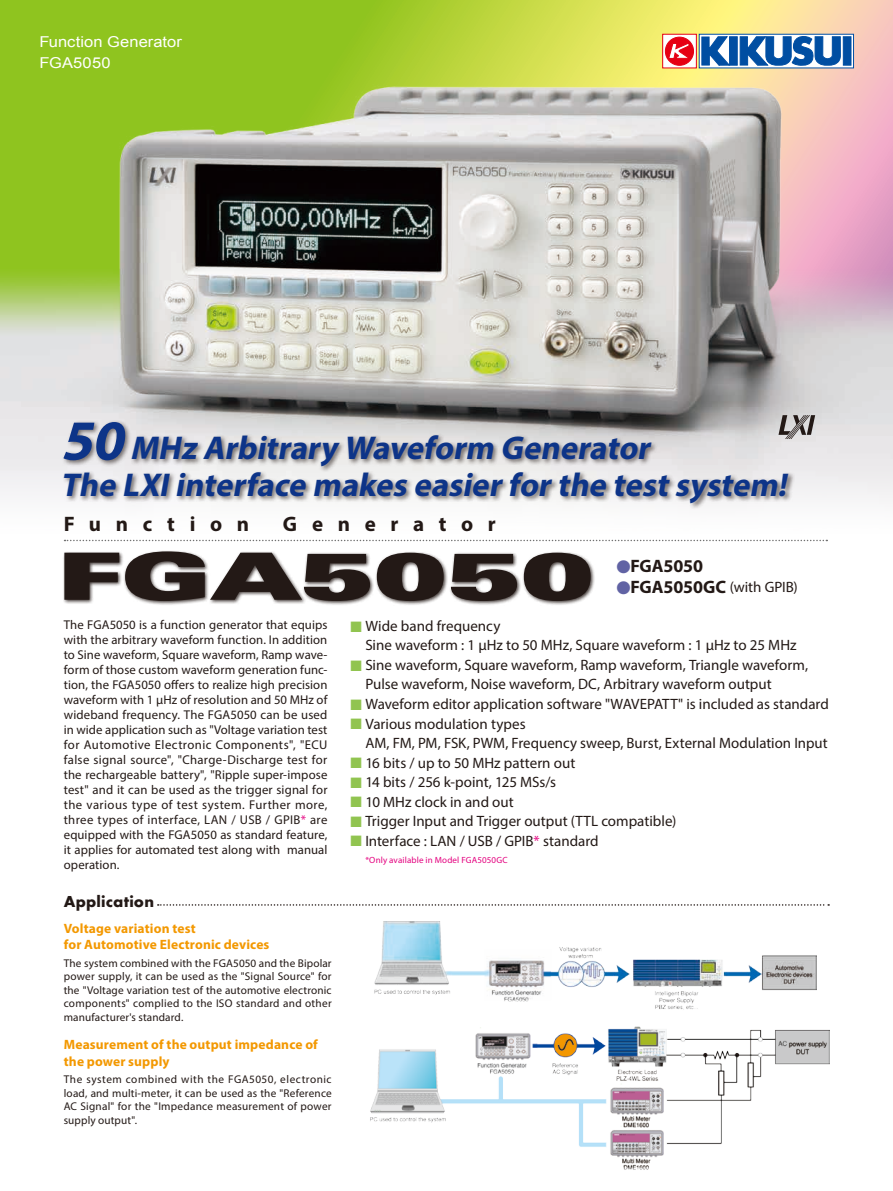
<style>
.page{position:relative;width:893px;height:1191px;background:#fff}
.page>*{position:absolute;margin:0;border:0;box-sizing:border-box;transform-origin:0 0}
.t1{font:900 expanded 65.25px "Univers";color:#231916;scale:1.27 1}
.t2{font:italic 700 57px "Myriad Pro";color:#0d3488}
.t3{font:italic 700 33px "Myriad Pro";color:#0d3488}
.t4{font:700 21px "Myriad Pro";letter-spacing:.7em;color:#231916}
.t5{font:700 18px "Myriad Pro";letter-spacing:-.005em;color:#231916}
.t6{font:700 16.5px "Futura T";letter-spacing:.01em;color:#231916}
.t7{font:15px/19.5px "Myriad Pro";color:#231916}
.t8{font:15px/21px "Arial";letter-spacing:.005em;color:#fff;scale:1.1 1}
.t9{font:700 13.5px/16.5px "Myriad Pro";letter-spacing:.01em;color:#f39800}
.t10{font:12.75px/15px "Myriad Pro";letter-spacing:.01em;color:#231916}
.t11{font:11.25px/13.5px "Myriad Pro";letter-spacing:.02em;color:#231916;text-align:justify}
.t12{font:9px "Myriad Pro";letter-spacing:.02em;color:#e4007f}
.s1{color:#6163a4}
.s2{color:#e4007f}
.s3{color:#91c450}
</style>
<div class="page">
<img style="left:0;top:0;width:893px;height:542px">
<img style="left:370px;top:1026px;width:459px;height:144px">
<svg style="left:664px;top:36px;width:31px;height:30px"></svg>
<div style="left:662px;top:34px;width:35px;height:34px;border:1px solid #e60013"></div>
<svg style="left:701px;top:36px;width:151px;height:30px"></svg>
<div style="left:665px;top:37px;width:28px;height:28px;background:#e60013;border-radius:50%"></div>
<div style="left:665px;top:37px;width:29px;height:28px;border:1px solid #e60013;border-radius:50%"></div>
<svg style="left:669px;top:43px;width:20px;height:16px"></svg>
<div style="left:729px;top:37px;width:8px;height:28px;background:#004ea2"></div>
<svg style="left:740px;top:34px;width:100px;height:33px"></svg>
<div style="left:843px;top:37px;width:8px;height:28px;background:#004ea2"></div>
<div style="left:843px;top:37px;width:8px;height:28px;border:1px solid #004ea2"></div>
<svg style="left:702px;top:37px;width:27px;height:29px"></svg>
<img style="left:374px;top:921px;width:442px;height:89px">
<svg style="left:158px;top:904px;width:671px;height:1px"></svg>
<svg style="left:65px;top:540px;width:762px;height:1px"></svg>
<div style="left:62px;top:550px;width:533px;height:56px;background:#231916;opacity:.85"></div>
<svg style="left:778px;top:415px;width:37px;height:24px"></svg>
<div style="left:62px;top:470px;width:733px;height:39px;background:#231916;opacity:.6"></div>
<div style="left:61px;top:419px;width:597px;height:53px;background:#231916;opacity:.6"></div>
<p class="t8" style="left:39px;top:31px;width:131px">Function Generator<br>FGA5050</p>
<h2 class="t2" style="left:61px;top:403px;width:76px">50</h2>
<h3 class="t3" style="left:130px;top:426px;width:528px">MHz Arbitrary Waveform Generator</h3>
<h3 class="t3" style="left:61px;top:463px;width:726px">The LXI interface makes easier for the test system</h3>
<h3 class="t3" style="left:778px;top:463px;width:18px">!</h3>
<h3 class="t4" style="left:64px;top:510px;width:187px">Function</h3>
<h1 class="t1" style="left:57px;top:537px;width:424px">FGA5050</h1>
<h3 class="t4" style="left:283px;top:510px;width:214px">Generator</h3>
<h3 class="t5" style="left:617px;top:554px;width:88px"><span class="s1">●</span>FGA5050</h3>
<h3 class="t5" style="left:617px;top:575px;width:111px"><span class="s1">●</span>FGA5050GC</h3>
<p class="t7" style="left:730px;top:577px;width:70px">(with GPIB(</p>
<p class="t10" style="left:64px;top:617px;width:265px">The FGA5050 is a function generator that equips with the arbitrary waveform function In. addition</p>
<p class="t10" style="left:64px;top:677px;width:265px">tion, the FGA5050 offers to realize high precision</p>
<p class="t10" style="left:64px;top:647px;width:265px">to Sine waveform, Square waveform, Ramp wave-</p>
<p class="t10" style="left:64px;top:692px;width:265px;text-align:right">waveform with 1 μHz of resolution and 50 MHz of wideband frequency. The FGA5050 can be used in wide application such as "Voltage variation test for Automotive Electronic Components ", " ECU false signal source ", " Charge-Discharge test for the rechargeable battery ", " Ripple super-impose test" and it can be used as the trigger signal for the various type of test system. Further more, three types of interface, LAN / USB / GPIB<span class="s2">*</span> are equipped with the FGA5050 as standard feature, manual</p>
<p class="t10" style="left:64px;top:662px;width:265px">form of those custom waveform generation func-</p>
<p class="t10" style="left:64px;top:842px;width:218px">it applies for automated test along with operation.</p>
<p class="t6" style="left:64px;top:891px;width:92px">Application</p>
<p class="t9" style="left:64px;top:919px;width:207px">Voltage variation test<br>for Automotive Electronic devices</p>
<p class="t11" style="left:64px;top:956px;width:269px">The system combined with the FGA5050 and the Bipolar power supply it, can be used as the "Signal Source" for the "Voltage variation test of the automotive electronic components" complied to the ISO standard and other manufacturer s' standard.</p>
<p class="t9" style="left:64px;top:1036px;width:256px">Measurement of the output impedance of the power supply</p>
<p class="t11" style="left:64px;top:1072px;width:269px">The system combined with the FGA5050, electronic load, and multi-meter it, can be used as the "Reference AC Signal" for the "Impedance measurement of power supply output ."</p>
<p class="t7" style="left:365px;top:616px;width:433px;text-indent:-15px"><span class="s3">■</span> Wide band frequency<br>Sine waveform 1: μHz to 50 MHz, Square waveform 1: μHz to 25 MHz</p>
<p class="t7" style="left:365px;top:655px;width:444px;text-indent:-15px"><span class="s3">■</span> Sine waveform, Square waveform, Ramp waveform, Triangle waveform,<br>Pulse waveform, Noise waveform, DC, Arbitrary waveform output</p>
<p class="t7" style="left:350px;top:694px;width:480px"><span class="s3">■</span> Waveform editor application software "WAVEPATT" is included as standard</p>
<p class="t7" style="left:365px;top:713px;width:464px;text-indent:-15px"><span class="s3">■</span> Various modulation types<br>AM, FM, PM, FSK, PWM, Frequency sweep, Burst, External Modulation Input</p>
<p class="t7" style="left:350px;top:752px;width:226px"><span class="s3">■</span> 16 bits / up to 50 MHz pattern out</p>
<p class="t7" style="left:350px;top:772px;width:207px"><span class="s3">■</span> 14 bits / 256 -k point, 125 MSs s/</p>
<p class="t7" style="left:350px;top:791px;width:165px"><span class="s3">■</span> 10 MHz clock in and out</p>
<p class="t7" style="left:350px;top:811px;width:327px"><span class="s3">■</span> Trigger Input and Trigger output (TTL compatible(</p>
<p class="t7" style="left:350px;top:830px;width:250px"><span class="s3">■</span> Interface : LAN / USB / GPIB<span class="s2">*</span> standard</p>
<p class="t12" style="left:365px;top:854px;width:144px">*Only available in Model FGA5050GC</p>
</div>
